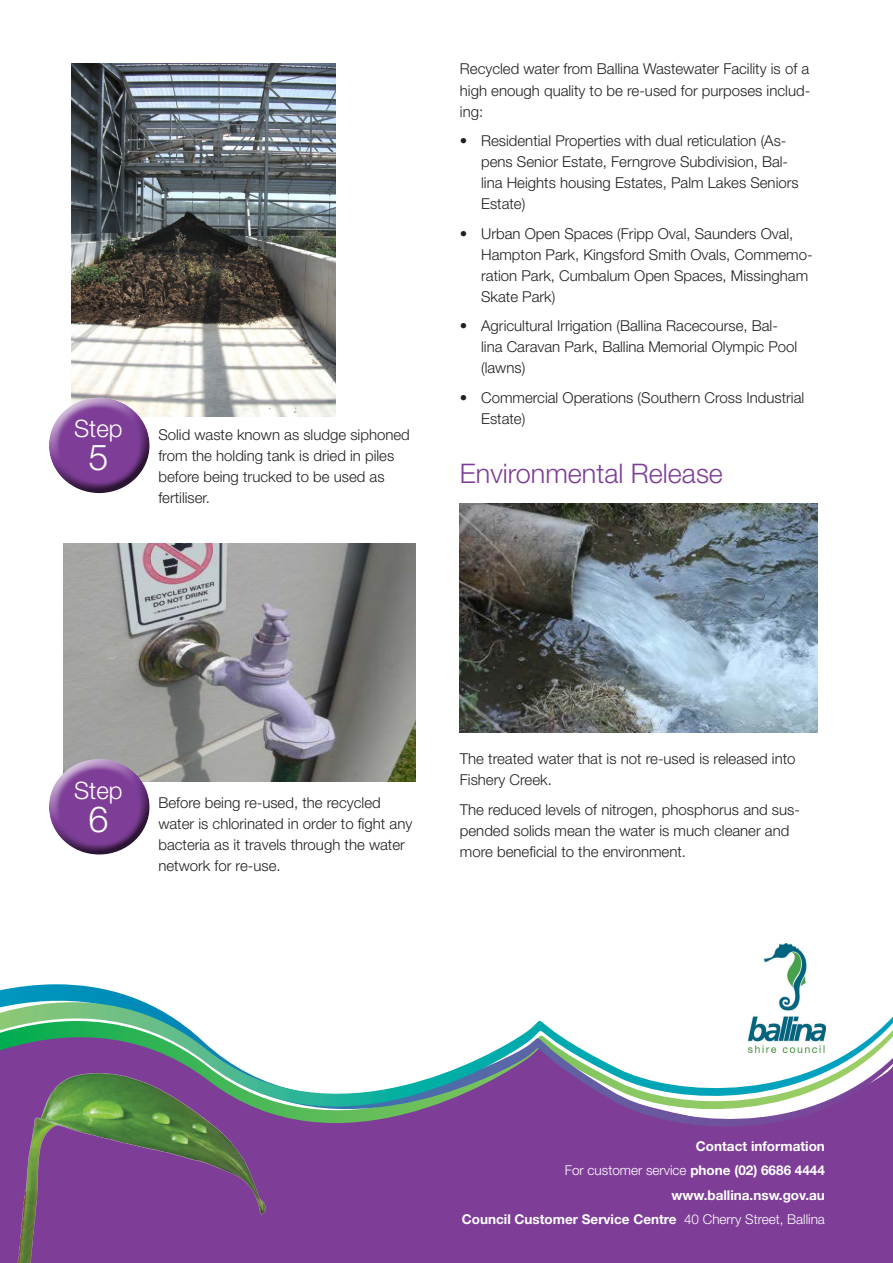
<style>
.page{position:relative;width:893px;height:1263px;background:#fff}
.page>*{position:absolute;margin:0;border:0;box-sizing:border-box;transform-origin:0 0}
.t1{font:300 36px "Helvetica Neue LT Std";color:#fff}
.body{font:300 27px "Helvetica Neue LT Std";color:#7e3e98}
.t2{font:300 24px "Helvetica Neue LT Std";color:#fff}
.body-2{font:300 15px/21px "Helvetica Neue LT Std";color:#231f20}
.sub_heads{font:300 15px/21px "Helvetica Neue LT Std";color:#231f20}
.t3{font:700 13.5px "Helvetica Neue LT Std";color:#fff}
.t4{font:300 13.5px "Helvetica Neue LT Std";color:#fff}
.s1{font-weight:700}
.s2{font-weight:300}
</style>
<div class="page">
<div style="left:265px;top:1178px;width:628px;height:85px;background:#7e3e98"></div>
<img style="left:763px;top:943px;width:44px;height:41px">
<div style="left:265px;top:1163px;width:628px;height:15px;background:#7e3e98"></div>
<svg style="left:0;top:984px;width:893px;height:179px"></svg>
<svg style="left:0;top:1002px;width:893px;height:159px"></svg>
<img style="left:0;top:1051px;width:265px;height:212px">
<img style="left:460px;top:503px;width:358px;height:230px">
<img style="left:71px;top:64px;width:265px;height:353px">
<div style="left:47px;top:395px;width:104px;height:75px;background:#fff;opacity:.75"></div>
<div style="left:47px;top:413px;width:108px;height:81px;background:#231f20;opacity:.75"></div>
<img style="left:64px;top:543px;width:351px;height:238px">
<div style="left:47px;top:756px;width:104px;height:75px;background:#fff;opacity:.75"></div>
<div style="left:47px;top:774px;width:108px;height:81px;background:#231f20;opacity:.75"></div>
<h3 class="t2" style="left:74px;top:414px;width:50px">Step</h3>
<h1 class="t1" style="left:88px;top:436px;width:22px">5</h1>
<p class="sub_heads" style="left:158px;top:424px;width:253px">Solid waste known as sludge siphoned from the holding tank is dried in piles before being trucked to be used as fertiliser.</p>
<p class="body-2" style="left:460px;top:58px;width:352px;text-align:justify">Recycled water from Ballina Wastewater Facility is of a high enough quality to be re-used for purposes includ&shy;ing:</p>
<p class="body-2" style="left:481px;top:130px;width:319px;text-indent:-21px">• Residential Properties with dual reticulation (As&shy;pens Senior Estate, Ferngrove Subdivision, Bal&shy;lina Heights housing Estates, Palm Lakes Seniors Estate)</p>
<p class="body-2" style="left:481px;top:222px;width:333px;text-indent:-21px">• Urban Open Spaces (Fripp Oval, Saunders Oval, Hampton Park, Kingsford Smith Ovals, Commemo&shy;ration Park, Cumbalum Open Spaces, Missingham Skate Park)</p>
<p class="body-2" style="left:481px;top:315px;width:318px;text-indent:-21px">• Agricultural Irrigation (Ballina Racecourse, Bal&shy;lina Caravan Park, Ballina Memorial Olympic Pool (lawns)</p>
<p class="body-2" style="left:481px;top:386px;width:325px;text-indent:-21px">• Commercial Operations (Southern Cross Industrial<br>Estate)</p>
<p class="body" style="left:460px;top:456px;width:265px">Environmental Release</p>
<h3 class="t2" style="left:74px;top:776px;width:50px">Step</h3>
<h1 class="t1" style="left:88px;top:797px;width:22px">6</h1>
<p class="body-2" style="left:158px;top:791px;width:255px">Before being re-used, the recycled water is chlorinated in order to fight any bacteria as it travels through the water network for re-use.</p>
<p class="body-2" style="left:460px;top:748px;width:337px">The treated water that is not re-used is released into<br>Fishery Creek.</p>
<p class="body-2" style="left:460px;top:798px;width:342px">The reduced levels of nitrogen, phosphorus and sus&shy;pended solids mean the water is much cleaner and more beneficial to the environment.</p>
<p class="t3" style="left:696px;top:1138px;width:130px">Contact information</p>
<p class="t4" style="left:565px;top:1162px;width:262px">For customer service <span class="s1">phone (02) 6686 4444</span></p>
<p class="t3" style="left:671px;top:1186px;width:155px">www.ballina.nsw.gov.au</p>
<p class="t3" style="left:462px;top:1211px;width:365px">Council Customer Service Centre <span class="s2">40 Cherry Street, Ballina</span></p>
</div>
